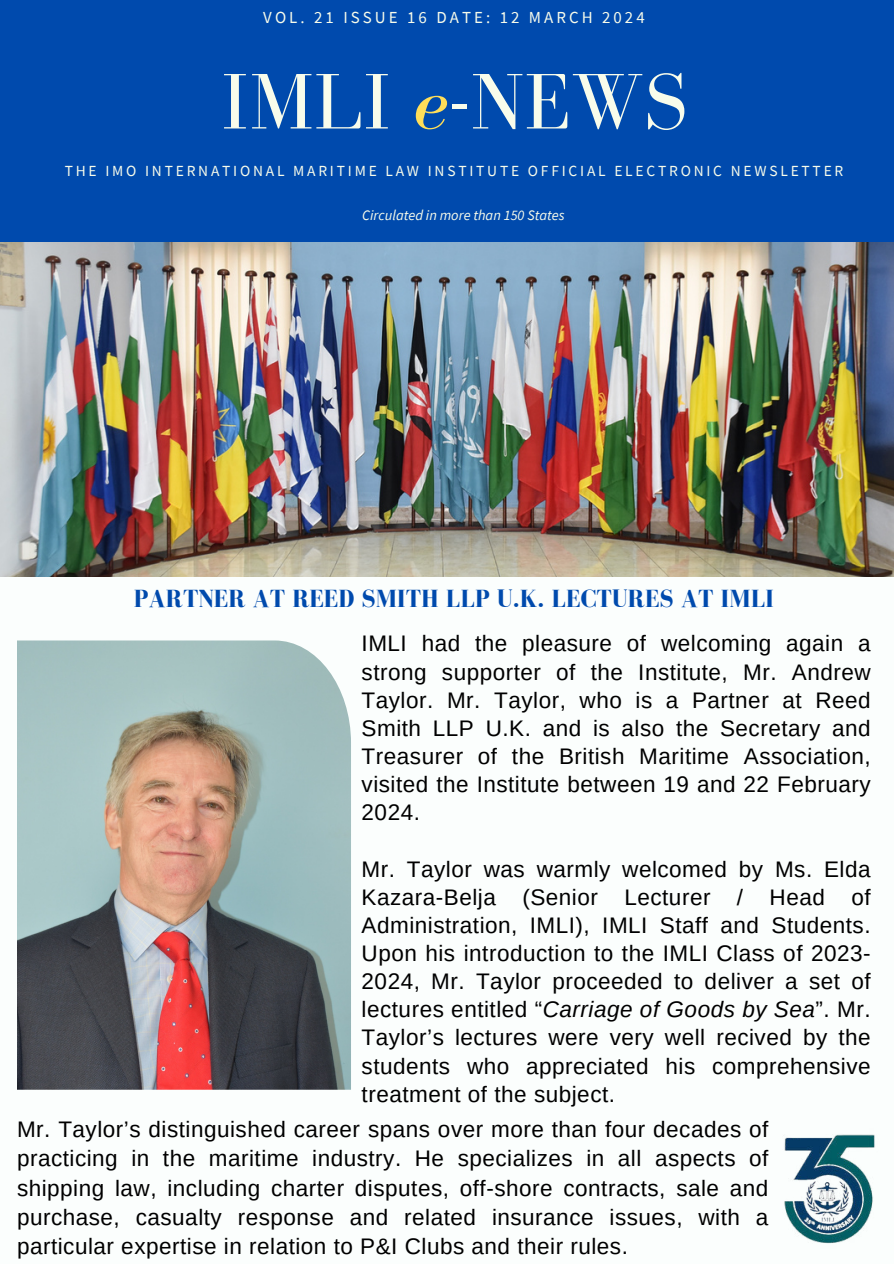
<style>
.page{position:relative;width:894px;height:1264px;background:#fff}
.page>*{position:absolute;margin:0;border:0;box-sizing:border-box;transform-origin:0 0}
.t1{font:81px "Bodoni FLF";color:#f8fceb}
.t2{font:700 25.5px "Bodoni FLF";color:#004aad}
.t3{font:22.5px/28.2px "Arimo";letter-spacing:.02em;color:#000;text-align:justify}
.t4{font:16.8px "Source Sans Pro";letter-spacing:.18em;color:#f8fceb}
.t5{font:15.45px "Source Sans Pro";letter-spacing:.18em;color:#f8fceb}
.t6{font:italic 14.4px "Source Sans Pro";color:#f8fceb}
.s1{font-style:italic;color:#ffde59}
.s2{font-style:italic}
</style>
<div class="page">
<div style="left:0;top:0;width:893px;height:1263px;background:#fbfefd"></div>
<div style="left:0;top:0;width:893px;height:242px;background:#004aad"></div>
<img style="left:0;top:242px;width:893px;height:334px">
<img style="left:17px;top:640px;width:334px;height:449px">
<img style="left:784px;top:1134px;width:91px;height:110px">
<p class="t4" style="left:263px;top:7px;width:383px">VOL. 21 ISSUE 16 DATE: 12 MARCH 2024</p>
<h1 class="t1" style="left:220px;top:58px;width:468px">IMLI <span class="s1">e</span>-NEWS</h1>
<p class="t5" style="left:65px;top:161px;width:780px">THE IMO INTERNATIONAL MARITIME LAW INSTITUTE OFFICIAL ELECTRONIC NEWSLETTER</p>
<p class="t6" style="left:362px;top:206px;width:204px">Circulated in more than 150 States</p>
<p class="t2" style="left:134px;top:585px;width:641px">PARTNER AT REED SMITH LLP U.K. LECTURES AT IMLI</p>
<p class="t3" style="left:361px;top:629px;width:510px">IMLI had the pleasure of welcoming again a strong supporter of the Institute, Mr. Andrew Taylor. Mr. Taylor, who is a Partner at Reed Smith LLP U.K. and is also the Secretary and Treasurer of the British Maritime Association, visited the Institute between 19 and 22 February 2024.</p>
<p class="t3" style="left:361px;top:854px;width:510px">Mr. Taylor was warmly welcomed by Ms. Elda Kazara-Belja (Senior Lecturer / Head of Administration, IMLI), IMLI Staff and Students.<br>Upon his introduction to the IMLI Class of 2023- 2024, Mr. Taylor proceeded to deliver a set of lectures entitled “<span class="s2">Carriage of Goods by Sea</span>”. Mr.<br>Taylor’s lectures were very well recived by the students who appreciated his comprehensive treatment of the subject.</p>
<p class="t3" style="left:17px;top:1114px;width:752px;line-height:29.2px">Mr. Taylor’s distinguished career spans over more than four decades of practicing in the maritime industry. He specializes in all aspects of shipping law, including charter disputes, off-shore contracts, sale and purchase, casualty response and related insurance issues, with a particular expertise in relation to P&amp;I Clubs and their rules.</p>
</div>
